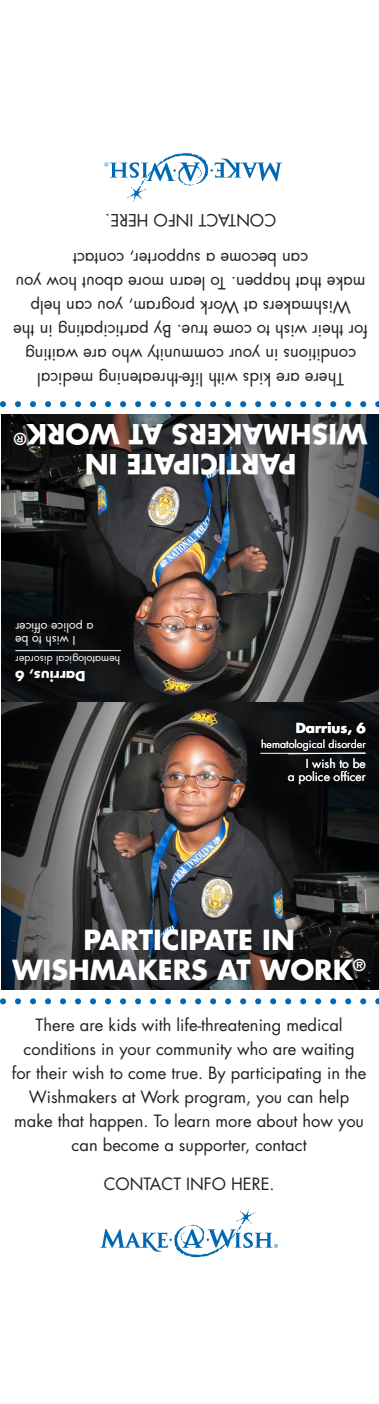
<style>
.page{position:relative;width:379px;height:1404px;background:#fff}
.page>*{position:absolute;margin:0;border:0;box-sizing:border-box;transform-origin:0 0}
.Body_Text{font:700 27px/30px "Futura Std";color:#fff;text-align:center}
.Body_Text-2{font:16.5px/24px "Futura Std";color:#231f20;text-align:center}
.Body_Text-3{font:700 15.75px "Futura Std";color:#fff}
.MAW-Child_Name{font:700 13.5px "Futura Std";color:#fff}
.MAW-Child_Wish{font:12px/13.5px "Futura Std";color:#fff;text-align:right}
.MAW-Child_Sickness{font:10.5px "Futura Std";color:#fff}
</style>
<div class="page">
<img style="left:2px;top:702px;width:377px;height:287px">
<svg style="left:287px;top:752px;width:79px;height:3px"></svg>
<svg style="left:100px;top:1209px;width:178px;height:48px"></svg>
<img style="left:2px;top:415px;width:377px;height:287px">
<svg style="left:104px;top:153px;width:178px;height:49px"></svg>
<hr style="left:260px;top:753px;width:106px;height:1px;background:#fff">
<hr style="left:15px;top:650px;width:106px;height:1px;background:#fff">
<svg style="left:0;top:401px;width:379px;height:6px"></svg>
<svg style="left:0;top:998px;width:379px;height:6px"></svg>
<p class="Body_Text-2" style="left:276px;top:232px;width:172px;rotate:-180deg">CONTACT INFO HERE.</p>
<p class="Body_Text-2" style="left:365px;top:295px;width:351px;rotate:-180deg">make that happen. To learn more about how you can become a supporter, contact</p>
<p class="Body_Text-2" style="left:368px;top:391px;width:356px;rotate:-180deg">There are kids with life-threatening medical conditions in your community who are waiting<br>for their wish to come true. By participating in the Wishmakers at Work program, you can help</p>
<p class="Body_Text-3" style="left:27px;top:450px;width:14px;rotate:-180deg">®</p>
<p class="Body_Text" style="left:367px;top:450px;width:342px;rotate:-180deg">WISHMAKERS AT WORK</p>
<p class="Body_Text" style="left:296px;top:480px;width:213px;rotate:-180deg">PARTICIPATE IN</p>
<p class="MAW-Child_Wish" style="left:93px;top:647px;width:80px;rotate:-180deg">I wish to be<br>a police officer</p>
<p class="MAW-Child_Sickness" style="left:120px;top:667px;width:106px;rotate:-180deg">hematological disorder</p>
<p class="MAW-Child_Name" style="left:85px;top:685px;width:72px;rotate:-180deg">Darrius, 6</p>
<p class="MAW-Child_Name" style="left:296px;top:719px;width:72px">Darrius, 6</p>
<p class="MAW-Child_Sickness" style="left:261px;top:737px;width:106px">hematological disorder</p>
<p class="MAW-Child_Wish" style="left:288px;top:757px;width:80px">I wish to be<br>a police officer</p>
<p class="Body_Text" style="left:12px;top:924px;width:355px">PARTICIPATE IN<br>WISHMAKERS AT WORK<sup>®</sup></p>
<p class="Body_Text-2" style="left:12px;top:1013px;width:356px">There are kids with life-threatening medical conditions in your community who are waiting<br>for their wish to come true. By participating in the Wishmakers at Work program, you can help</p>
<p class="Body_Text-2" style="left:14px;top:1109px;width:351px">make that happen. To learn more about how you can become a supporter, contact</p>
<p class="Body_Text-2" style="left:104px;top:1172px;width:172px">CONTACT INFO HERE.</p>
</div>
